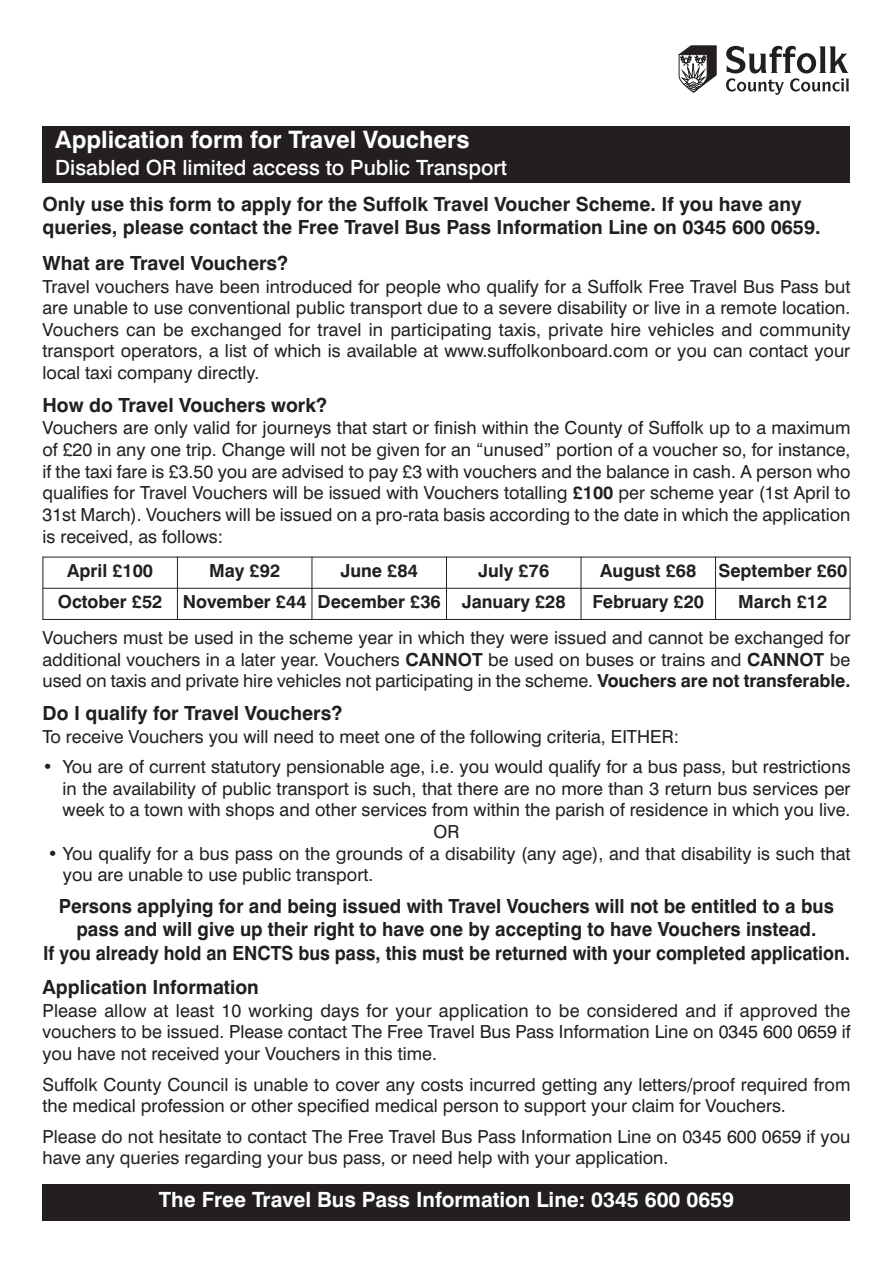
<style>
.page{position:relative;width:893px;height:1263px;background:#fff}
.page>*{position:absolute;margin:0;border:0;box-sizing:border-box;transform-origin:0 0}
.t1{font:700 24px "Swiss 721 BT";color:#fff}
.t2{font:700 21px "Swiss 721 BT";color:#fff}
.t3{font:500 21px "Swiss 721 BT";color:#fff}
.t4{font:700 19.5px/23.4px "Swiss 721 BT";color:#231f20}
.t5{font:700 19.5px/23.4px "Swiss 721 BT";color:#231f20;text-align:center;scale:.96 1}
.t6{font:18px/21.6px "Swiss 721 BT";color:#231f20;text-align:justify}
.t7{font:700 18px "Swiss 721 BT";color:#231f20}
.s1{font-weight:700}
</style>
<div class="page">
<svg style="left:679px;top:46px;width:38px;height:47px"></svg>
<svg style="left:726px;top:46px;width:123px;height:49px"></svg>
<div style="left:43px;top:126px;width:807px;height:56px;background:#231f20"></div>
<div style="left:43px;top:1183px;width:807px;height:37px;background:#231f20"></div>
<hr style="left:43px;top:557px;width:1px;height:63px;background:#231f20">
<hr style="left:177px;top:557px;width:1px;height:63px;background:#231f20">
<hr style="left:312px;top:557px;width:1px;height:63px;background:#231f20">
<hr style="left:446px;top:557px;width:1px;height:63px;background:#231f20">
<hr style="left:581px;top:557px;width:1px;height:63px;background:#231f20">
<hr style="left:715px;top:557px;width:1px;height:63px;background:#231f20">
<hr style="left:850px;top:557px;width:1px;height:63px;background:#231f20">
<hr style="left:43px;top:557px;width:807px;height:1px;background:#231f20">
<hr style="left:43px;top:588px;width:807px;height:1px;background:#231f20">
<hr style="left:43px;top:619px;width:807px;height:1px;background:#231f20">
<h1 class="t1" style="left:55px;top:131px;width:416px">Application form for Travel Vouchers</h1>
<p class="t3" style="left:55px;top:159px;width:453px">Disabled OR limited access to Public Transport</p>
<p class="t4" style="left:43px;top:194px;width:780px">Only use this form to apply for the Suffolk Travel Voucher Scheme. If you have any queries, please contact the Free Travel Bus Pass Information Line on 0345 600 0659.</p>
<p class="t4" style="left:43px;top:254px;width:247px">What are Travel Vouchers?</p>
<p class="t6" style="left:43px;top:277px;width:809px">Travel vouchers have been introduced for people who qualify for a Suffolk Free Travel Bus Pass but are unable to use conventional public transport due to a severe disability or live in a remote location.<br>Vouchers can be exchanged for travel in participating taxis, private hire vehicles and community transport operators, a list of which is available at www.suffolkonboard.com or you can contact your local taxi company directly.</p>
<p class="t4" style="left:43px;top:395px;width:286px">How do Travel Vouchers work?</p>
<p class="t6" style="left:43px;top:419px;width:809px">Vouchers are only valid for journeys that start or finish within the County of Suffolk up to a maximum of £20 in any one trip. Change will not be given for an “unused” portion of a voucher so, for instance, if the taxi fare is £3.50 you are advised to pay £3 with vouchers and the balance in cash. A person who qualifies for Travel Vouchers will be issued with Vouchers totalling <span class="s1">£100</span> per scheme year (1st April to 31st March). Vouchers will be issued on a pro-rata basis according to the date in which the application is received, as follows:</p>
<p class="t7" style="left:67px;top:564px;width:88px">April £100</p>
<p class="t7" style="left:209px;top:564px;width:73px">May £92</p>
<p class="t7" style="left:340px;top:564px;width:79px">June £84</p>
<p class="t7" style="left:478px;top:564px;width:72px">July £76</p>
<p class="t7" style="left:600px;top:564px;width:249px">August £68 September £60</p>
<p class="t7" style="left:58px;top:595px;width:509px">October £52 November £44 December £36 January £28</p>
<p class="t7" style="left:592px;top:595px;width:113px">February £20</p>
<p class="t7" style="left:738px;top:595px;width:91px">March £12</p>
<p class="t6" style="left:43px;top:628px;width:809px">Vouchers must be used in the scheme year in which they were issued and cannot be exchanged for additional vouchers in a later year. Vouchers <span class="s1">CANNOT</span> be used on buses or trains and <span class="s1">CANNOT</span> be used on taxis and private hire vehicles not participating in the scheme. <span class="s1">Vouchers are not transferable.</span></p>
<p class="t4" style="left:43px;top:704px;width:301px">Do I qualify for Travel Vouchers?</p>
<p class="t6" style="left:43px;top:727px;width:638px">To receive Vouchers you will need to meet one of the following criteria, EITHER:</p>
<p class="t6" style="left:43px;top:758px;width:810px">• You are of current statutory pensionable age, i.e. you would qualify for a bus pass, but restrictions</p>
<p class="t6" style="left:63px;top:779px;width:789px">in the availability of public transport is such, that there are no more than 3 return bus services per</p>
<p class="t6" style="left:63px;top:801px;width:789px">week to a town with shops and other services from within the parish of residence in which you live.</p>
<p class="t6" style="left:434px;top:823px;width:27px">OR</p>
<p class="t6" style="left:63px;top:844px;width:789px;text-indent:-15px">• You qualify for a bus pass on the grounds of a disability (any age), and that disability is such that you are unable to use public transport.</p>
<p class="t5" style="left:43px;top:896px;width:842px">Persons applying for and being issued with Travel Vouchers will not be entitled to a bus pass and will give up their right to have one by accepting to have Vouchers instead.<br>If you already hold an ENCTS bus pass, this must be returned with your completed application.</p>
<p class="t4" style="left:43px;top:978px;width:218px">Application Information</p>
<p class="t6" style="left:43px;top:1001px;width:809px">Please allow at least 10 working days for your application to be considered and if approved the vouchers to be issued. Please contact The Free Travel Bus Pass Information Line on 0345 600 0659 if you have not received your Vouchers in this time.</p>
<p class="t6" style="left:43px;top:1075px;width:809px">Suffolk County Council is unable to cover any costs incurred getting any letters/proof required from the medical profession or other specified medical person to support your claim for Vouchers.</p>
<p class="t6" style="left:43px;top:1127px;width:809px">Please do not hesitate to contact The Free Travel Bus Pass Information Line on 0345 600 0659 if you have any queries regarding your bus pass, or need help with your application.</p>
<p class="t2" style="left:159px;top:1192px;width:577px">The Free Travel Bus Pass Information Line: 0345 600 0659</p>
</div>
